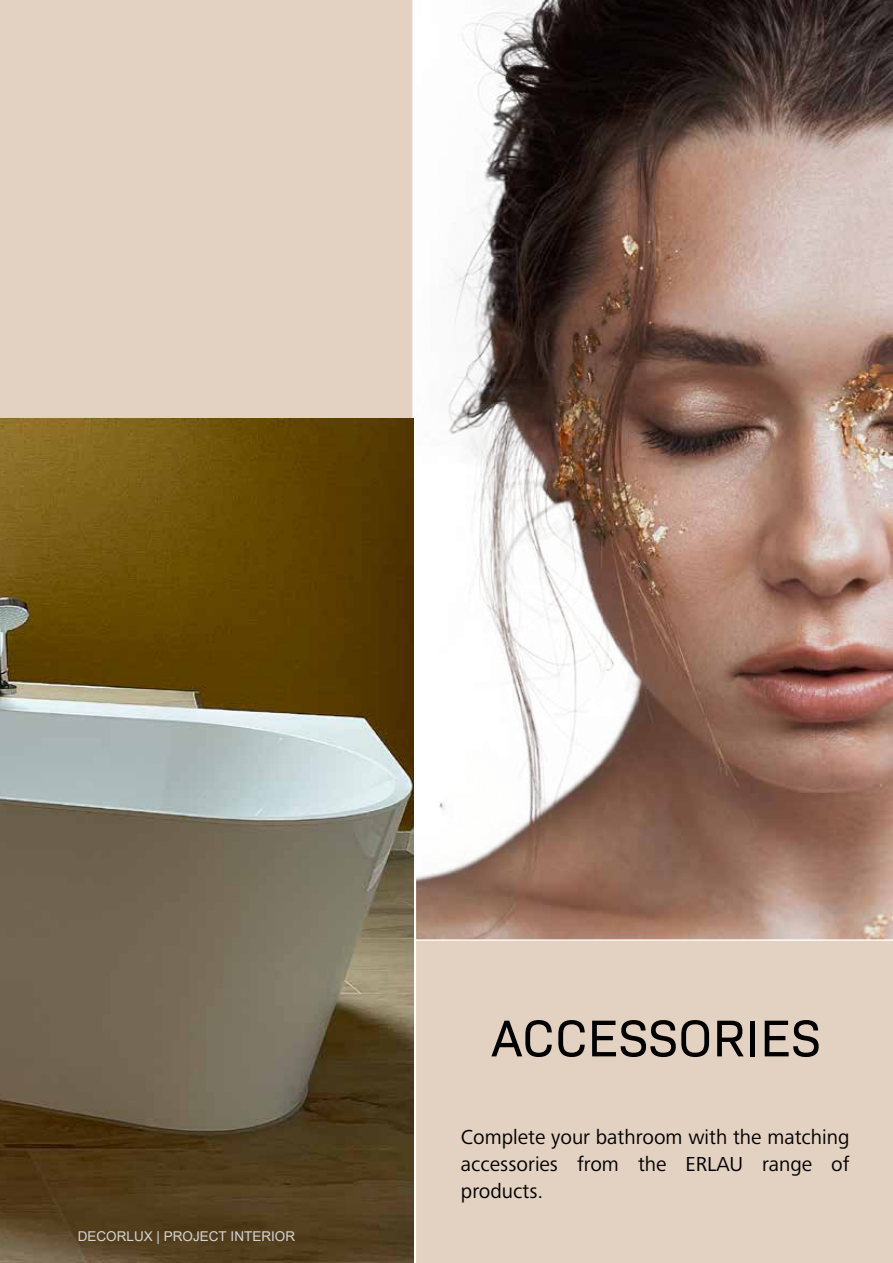
<style>
.page{position:relative;width:893px;height:1263px;background:#fff}
.page>*{position:absolute;margin:0;border:0;box-sizing:border-box;transform-origin:0 0}
.t1{font:52.5px "Bio Sans";letter-spacing:.005em;color:#000}
.t2{font:21px/27px "Frutiger Next LTW1 G";color:#000;text-align:justify}
.t3{font:13.5px "Arial";color:#d4d4d4}
</style>
<div class="page">
<div style="left:0;top:0;width:414px;height:422px;background:#e3d1c2"></div>
<img style="left:0;top:419px;width:413px;height:844px">
<div style="left:416px;top:941px;width:477px;height:322px;background:#e3d1c2"></div>
<svg style="left:415px;top:0;width:478px;height:941px"></svg>
<p class="t3" style="left:78px;top:1227px;width:219px">DECORLUX | PROJECT INTERIOR</p>
<h1 class="t1" style="left:491px;top:999px;width:331px">ACCESSORIES</h1>
<p class="t2" style="left:461px;top:1124px;width:390px">Complete your bathroom with the matching accessories from the ERLAU range of products.</p>
</div>
